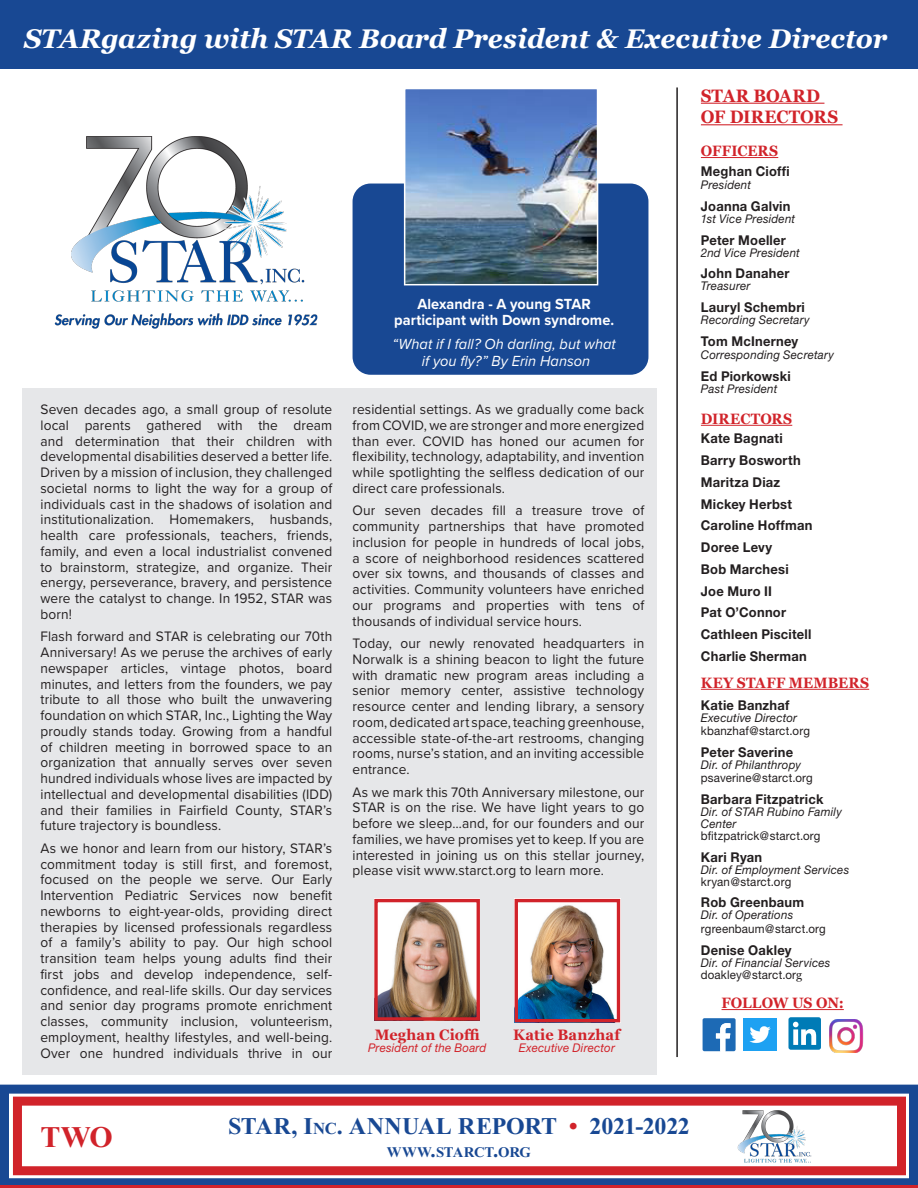
<style>
.page{position:relative;width:918px;height:1188px;background:#fff}
.page>*{position:absolute;margin:0;border:0;box-sizing:border-box;transform-origin:0 0}
.t1{font:700 30px "Times New Roman";color:#d1232a}
.t2{font:italic 700 27px "Georgia";letter-spacing:-.005em;color:#fff}
.t3{font:700 24px "Times New Roman";letter-spacing:-.01em;color:#184893}
.t4{font:700 18px/21.6px "Georgia";color:#d1232a;scale:.93 1}
.t5{font:italic 15.15px/16.8px "Proxima Nova";letter-spacing:.005em;color:#fff;text-align:center;scale:.96 1}
.t6{font:700 15.15px/16.8px "Proxima Nova";letter-spacing:.005em;color:#fff;text-align:center;scale:.96 1}
.t7{font:700 15.15px "Georgia";letter-spacing:.01em;color:#d1232a;scale:.96 1}
.t8{font:700 15px "Georgia";letter-spacing:.01em;color:#d1232a;scale:.93 1}
.t9{font:700 14.7px "Times New Roman";letter-spacing:-.02em;color:#184893}
.t10{font:14.25px/15.8px "Proxima Nova";letter-spacing:.01em;color:#231f20;text-align:justify;scale:.96 1}
.t11{font:700 13.5px "Helvetica Neue";letter-spacing:.02em;color:#231f20;scale:.96 1}
.t12{font:italic 12px/12px "Helvetica Neue";letter-spacing:.02em;color:#231f20;scale:.96 1}
.t13{font:12px "Helvetica Neue";letter-spacing:.015em;color:#231f20;scale:.96 1}
.t14{font:italic 12px "Helvetica Neue";letter-spacing:.015em;color:#d1232a;scale:.96 1}
.s1{font-style:normal}
.s2{font-family:"Georgia";font-style:normal;color:#fff}
.s3{font-family:"Georgia";font-style:normal}
.s4{font-style:inherit}
.s5{font-size:16.8px}
.s6{color:#d1232a}
.s7{font-size:21px}
</style>
<div class="page">
<div style="left:22px;top:388px;width:635px;height:687px;background:#e6e7e9"></div>
<div style="left:353px;top:184px;width:295px;height:191px;background:#184893;border-radius:18px"></div>
<div style="left:0;top:1085px;width:918px;height:102px;border:9px solid #184893"></div>
<img style="left:737px;top:1110px;width:75px;height:53px">
<div style="left:13px;top:1097px;width:893px;height:78px;border:9px solid #d1232a"></div>
<hr style="left:0;top:1186px;width:918px;height:2px;background:#d1232a">
<svg style="left:703px;top:1018px;width:33px;height:33px"></svg>
<div style="left:788px;top:1018px;width:33px;height:32px;background:#007bb6;border-radius:2px"></div>
<svg style="left:793px;top:1022px;width:23px;height:23px"></svg>
<img style="left:744px;top:1018px;width:33px;height:33px">
<hr style="left:722px;top:1009px;width:122px;height:1px;background:#d1232a">
<img style="left:829px;top:1019px;width:34px;height:34px">
<hr style="left:701px;top:103px;width:123px;height:1px;background:#d1232a">
<hr style="left:701px;top:124px;width:142px;height:1px;background:#d1232a">
<hr style="left:701px;top:157px;width:77px;height:1px;background:#d1232a">
<hr style="left:701px;top:425px;width:91px;height:1px;background:#d1232a">
<hr style="left:701px;top:689px;width:168px;height:1px;background:#d1232a">
<hr style="left:676px;top:87px;width:2px;height:970px;background:#231f20">
<img style="left:519px;top:903px;width:97px;height:115px">
<div style="left:515px;top:899px;width:105px;height:123px;border:3px solid #d1232a"></div>
<img style="left:378px;top:903px;width:98px;height:114px">
<div style="left:374px;top:899px;width:106px;height:122px;border:3px solid #d1232a"></div>
<img style="left:407px;top:91px;width:188px;height:191px">
<div style="left:404px;top:88px;width:194px;height:197px;border:2px solid #fff"></div>
<div style="left:0;top:0;width:918px;height:68px;background:#184893"></div>
<img style="left:54px;top:136px;width:264px;height:193px">
<p class="t2" style="left:24px;top:18px;width:865px">STARgazing with STAR Board President &amp; Executive Director</p>
<p class="t10" style="left:40px;top:401px;width:305px">Seven decades ago, a small group of resolute local parents gathered with the dream and determination that their children with developmental disabilities deserved a better life.<br>Driven by a mission of inclusion, they challenged societal norms to light the way for a group of individuals cast in the shadows of isolation and institutionalization. Homemakers, husbands, health care professionals, teachers, friends, family, and even a local industrialist convened to brainstorm, strategize, and organize. Their energy, perseverance, bravery, and persistence were the catalyst to change. In 1952, STAR was born!</p>
<p class="t10" style="left:40px;top:628px;width:306px">Flash forward and STAR is celebrating our 70th Anniversary! As we peruse the archives of early newspaper articles, vintage photos, board minutes, and letters from the founders, we pay tribute to all those who built the unwavering foundation on which STAR, Inc., Lighting the Way proudly stands today. Growing from a handful of children meeting in borrowed space to an organization that annually serves over seven hundred individuals whose lives are impacted by intellectual and developmental disabilities (IDD) and their families in Fairfield County, STAR’s future trajectory is boundless.</p>
<p class="t10" style="left:40px;top:840px;width:306px">As we honor and learn from our history, STAR’s commitment today is still first, and foremost, focused on the people we serve. Our Early Intervention Pediatric Services now benefit newborns to eight-year-olds, providing direct therapies by licensed professionals regardless of a family’s ability to pay. Our high school transition team helps young adults find their first jobs and develop independence, self&shy;confidence, and real-life skills. Our day services and senior day programs promote enrichment classes, community inclusion, volunteerism, employment, healthy lifestyles, and well-being.<br>Over one hundred individuals thrive in our</p>
<p class="t6" style="left:394px;top:295px;width:231px">Alexandra - A young STAR participant with Down syndrome.</p>
<p class="t5" style="left:393px;top:335px;width:234px">“What if I fall? Oh darling, but what if you fly?” By Erin Hanson</p>
<p class="t10" style="left:353px;top:401px;width:305px">residential settings. As we gradually come back from COVID, we are stronger and more energized than ever. COVID has honed our acumen for flexibility, technology, adaptability, and invention while spotlighting the selfless dedication of our direct care professionals.</p>
<p class="t10" style="left:353px;top:502px;width:305px">Our seven decades fill a treasure trove of community partnerships that have promoted inclusion for people in hundreds of local jobs, a score of neighborhood residences scattered over six towns, and thousands of classes and activities. Community volunteers have enriched our programs and properties with tens of thousands of individual service hours.</p>
<p class="t10" style="left:353px;top:635px;width:306px">Today, our newly renovated headquarters in Norwalk is a shining beacon to light the future with dramatic new program areas including a senior memory center, assistive technology resource center and lending library, a sensory room, dedicated art space, teaching greenhouse, accessible state-of-the-art restrooms, changing rooms, nurse’s station, and an inviting accessible entrance.</p>
<p class="t10" style="left:353px;top:783px;width:306px">As we mark this 70th Anniversary milestone, our STAR is on the rise. We have light years to go before we sleep…and, for our founders and our families, we have promises yet to keep. If you are interested in joining us on this stellar journey, please visit www.starct.org to learn more.</p>
<p class="t7" style="left:375px;top:1024px;width:111px">Meghan Cioffi</p>
<p class="t14" style="left:368px;top:1041px;width:125px">President of the Board</p>
<p class="t7" style="left:513px;top:1024px;width:113px">Katie Banzhaf</p>
<p class="t14" style="left:519px;top:1041px;width:102px">Executive Director</p>
<p class="t4" style="left:701px;top:84px;width:149px">STAR BOARD<br>OF DIRECTORS</p>
<p class="t8" style="left:701px;top:140px;width:85px">OFFICERS</p>
<p class="t11" style="left:701px;top:163px;width:94px">Meghan Cioffi</p>
<p class="t12" style="left:701px;top:179px;width:54px">President</p>
<p class="t11" style="left:701px;top:198px;width:95px">Joanna Galvin</p>
<p class="t12" style="left:701px;top:213px;width:100px">1st Vice President</p>
<p class="t11" style="left:701px;top:232px;width:90px">Peter Moeller</p>
<p class="t12" style="left:701px;top:246px;width:105px">2nd Vice President</p>
<p class="t11" style="left:701px;top:265px;width:94px">John Danaher</p>
<p class="t12" style="left:701px;top:280px;width:53px">Treasurer</p>
<p class="t11" style="left:701px;top:299px;width:110px">Lauryl Schembri</p>
<p class="t12" style="left:701px;top:314px;width:115px">Recording Secretary</p>
<p class="t11" style="left:701px;top:333px;width:103px">Tom McInerney</p>
<p class="t12" style="left:701px;top:349px;width:140px">Corresponding Secretary</p>
<p class="t11" style="left:701px;top:368px;width:95px">Ed Piorkowski</p>
<p class="t12" style="left:701px;top:383px;width:81px">Past President</p>
<p class="t8" style="left:701px;top:407px;width:100px">DIRECTORS</p>
<p class="t11" style="left:701px;top:430px;width:87px">Kate Bagnati</p>
<p class="t11" style="left:701px;top:452px;width:105px">Barry Bosworth</p>
<p class="t11" style="left:701px;top:474px;width:84px">Maritza Diaz</p>
<p class="t11" style="left:701px;top:496px;width:96px">Mickey Herbst</p>
<p class="t11" style="left:701px;top:517px;width:118px">Caroline Hoffman</p>
<p class="t11" style="left:701px;top:539px;width:76px">Doree Levy</p>
<p class="t11" style="left:701px;top:561px;width:93px">Bob Marchesi</p>
<p class="t11" style="left:701px;top:583px;width:76px">Joe Muro II</p>
<p class="t11" style="left:701px;top:604px;width:90px">Pat O’Connor</p>
<p class="t11" style="left:701px;top:626px;width:117px">Cathleen Piscitell</p>
<p class="t11" style="left:701px;top:648px;width:112px">Charlie Sherman</p>
<p class="t8" style="left:701px;top:671px;width:182px">KEY STAFF MEMBERS</p>
<p class="t11" style="left:701px;top:697px;width:94px">Katie Banzhaf</p>
<p class="t12" style="left:701px;top:711px;width:102px">Executive Director</p>
<p class="t13" style="left:701px;top:724px;width:115px">kbanzhaf@starct.org</p>
<p class="t11" style="left:701px;top:744px;width:98px">Peter Saverine</p>
<p class="t12" style="left:701px;top:758px;width:106px">Dir. of Philanthropy</p>
<p class="t13" style="left:701px;top:771px;width:118px">psaverine@starct.org</p>
<p class="t11" style="left:701px;top:791px;width:129px">Barbara Fitzpatrick</p>
<p class="t12" style="left:701px;top:805px;width:148px">Dir. of STAR Rubino Family<br>Center <span class="s1">bfitzpatrick@starct.org</span></p>
<p class="t11" style="left:701px;top:849px;width:65px">Kari Ryan</p>
<p class="t12" style="left:701px;top:863px;width:156px">Dir. of Employment Services <span class="s1">kryan@starct.org</span><span class="s2">org</span></p>
<p class="t11" style="left:701px;top:894px;width:109px">Rob Greenbaum</p>
<p class="t12" style="left:701px;top:909px;width:98px">Dir. of Operations</p>
<p class="t13" style="left:701px;top:921px;width:132px">rgreenbaum@starct.org</p>
<p class="t11" style="left:701px;top:941px;width:96px">Denise Oakley</p>
<p class="t12" style="left:701px;top:956px;width:136px">Dir. of Financial Services <span class="s1">doakley@starct.or</span><span class="s3">g</span></p>
<p class="t8" style="left:722px;top:992px;width:133px">FOLLOW US ON:</p>
<p class="t1" style="left:40px;top:1120px;width:74px">TWO</p>
<p class="t3" style="left:228px;top:1113px;width:463px">STAR, <span class="s4">I</span><span class="s5">NC</span>. ANNUAL REPORT <span class="s6">•</span> 2021-2022</p>
<p class="t9" style="left:387px;top:1144px;width:146px">WWW<span class="s7">.</span>STARCT<span class="s7">.</span>ORG</p>
</div>
